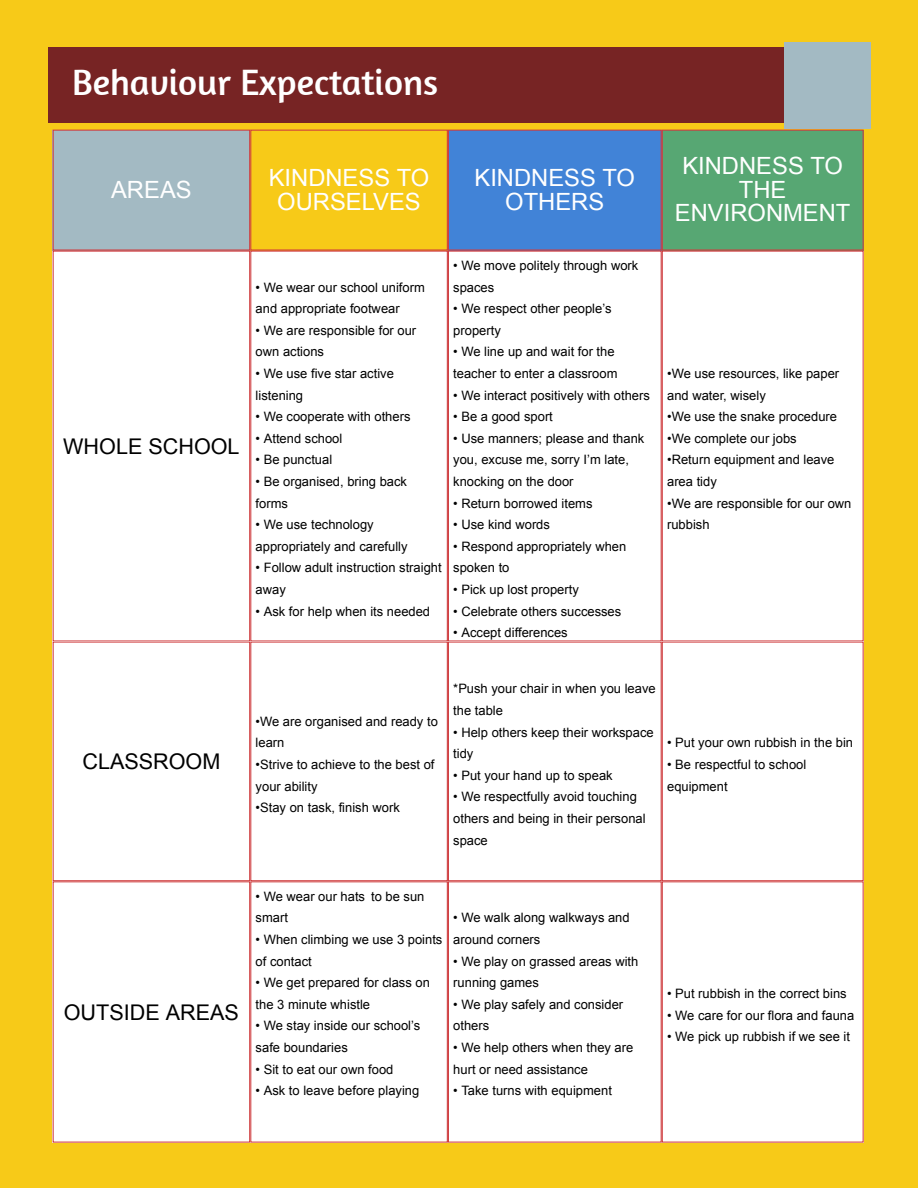
<style>
.page{position:relative;width:918px;height:1188px;background:#f7ca18}
.page>*{position:absolute;margin:0;border:0;box-sizing:border-box;transform-origin:0 0}
.t1{font:36.75px "Amaranth";color:#fff}
.t2{font:23.7px/23.7px "Arial";color:#fff;text-align:center}
.t3{font:21.6px "Arial";color:#000}
.t4{font:12.9px/21.6px "Arial";color:#000}
</style>
<div class="page">
<div style="left:49px;top:48px;width:820px;height:75px;background:#772424"></div>
<div style="left:784px;top:42px;width:86px;height:87px;background:#a3bac3"></div>
<div style="left:53px;top:130px;width:197px;height:121px;background:#a3bac3"></div>
<div style="left:53px;top:130px;width:197px;height:121px;border:1px solid #cf3d3f"></div>
<div style="left:250px;top:130px;width:198px;height:121px;border:1px solid #cf3d3f"></div>
<div style="left:448px;top:130px;width:214px;height:121px;background:#4183d7"></div>
<div style="left:448px;top:130px;width:214px;height:121px;border:1px solid #cf3d3f"></div>
<div style="left:662px;top:130px;width:202px;height:121px;background:#57a773"></div>
<div style="left:662px;top:130px;width:202px;height:121px;border:1px solid #cf3d3f"></div>
<div style="left:53px;top:251px;width:197px;height:391px;background:#fff"></div>
<div style="left:53px;top:251px;width:197px;height:391px;border:1px solid #cf3d3f"></div>
<div style="left:250px;top:251px;width:198px;height:391px;background:#fff"></div>
<div style="left:250px;top:251px;width:198px;height:391px;border:1px solid #cf3d3f"></div>
<div style="left:448px;top:251px;width:214px;height:391px;background:#fff"></div>
<div style="left:448px;top:251px;width:214px;height:391px;border:1px solid #cf3d3f"></div>
<div style="left:662px;top:251px;width:202px;height:391px;background:#fff"></div>
<div style="left:662px;top:251px;width:202px;height:391px;border:1px solid #cf3d3f"></div>
<div style="left:53px;top:642px;width:197px;height:239px;background:#fff"></div>
<div style="left:53px;top:642px;width:197px;height:239px;border:1px solid #cf3d3f"></div>
<div style="left:250px;top:642px;width:198px;height:239px;background:#fff"></div>
<div style="left:250px;top:642px;width:198px;height:239px;border:1px solid #cf3d3f"></div>
<div style="left:448px;top:642px;width:214px;height:239px;background:#fff"></div>
<div style="left:448px;top:642px;width:214px;height:239px;border:1px solid #cf3d3f"></div>
<div style="left:662px;top:642px;width:202px;height:239px;background:#fff"></div>
<div style="left:662px;top:642px;width:202px;height:239px;border:1px solid #cf3d3f"></div>
<div style="left:53px;top:881px;width:197px;height:262px;background:#fff"></div>
<div style="left:53px;top:881px;width:197px;height:262px;border:1px solid #cf3d3f"></div>
<div style="left:250px;top:881px;width:198px;height:262px;background:#fff"></div>
<div style="left:250px;top:881px;width:198px;height:262px;border:1px solid #cf3d3f"></div>
<div style="left:448px;top:881px;width:214px;height:262px;background:#fff"></div>
<div style="left:448px;top:881px;width:214px;height:262px;border:1px solid #cf3d3f"></div>
<div style="left:662px;top:881px;width:202px;height:262px;background:#fff"></div>
<div style="left:662px;top:881px;width:202px;height:262px;border:1px solid #cf3d3f"></div>
<h1 class="t1" style="left:72px;top:61px;width:368px">Behaviour Expectations</h1>
<h2 class="t2" style="left:111px;top:177px;width:82px">AREAS</h2>
<h2 class="t2" style="left:269px;top:165px;width:162px">KINDNESS TO<br>OURSELVES</h2>
<h2 class="t2" style="left:474px;top:165px;width:162px">KINDNESS TO<br>OTHERS</h2>
<h2 class="t2" style="left:675px;top:154px;width:177px">KINDNESS TO<br>THE<br>ENVIRONMENT</h2>
<h3 class="t3" style="left:63px;top:431px;width:178px">WHOLE SCHOOL</h3>
<p class="t4" style="left:256px;top:276px;width:171px">• We wear our school uniform and appropriate footwear</p>
<p class="t4" style="left:256px;top:319px;width:162px">• We are responsible for our own actions</p>
<p class="t4" style="left:256px;top:363px;width:140px">• We use five star active listening</p>
<p class="t4" style="left:256px;top:406px;width:156px">• We cooperate with others</p>
<p class="t4" style="left:256px;top:427px;width:88px">• Attend school</p>
<p class="t4" style="left:256px;top:449px;width:78px">• Be punctual</p>
<p class="t4" style="left:256px;top:471px;width:153px">• Be organised, bring back forms</p>
<p class="t4" style="left:256px;top:514px;width:153px">• We use technology appropriately and carefully</p>
<p class="t4" style="left:256px;top:557px;width:188px">• Follow adult instruction straight away</p>
<p class="t4" style="left:256px;top:600px;width:176px">• Ask for help when its needed</p>
<p class="t4" style="left:453px;top:255px;width:187px">• We move politely through work spaces</p>
<p class="t4" style="left:453px;top:298px;width:160px">• We respect other people’s property</p>
<p class="t4" style="left:453px;top:341px;width:166px">• We line up and wait for the teacher to enter a classroom</p>
<p class="t4" style="left:453px;top:384px;width:198px">• We interact positively with others</p>
<p class="t4" style="left:453px;top:406px;width:101px">• Be a good sport</p>
<p class="t4" style="left:453px;top:427px;width:193px">• Use manners; please and thank you, excuse me, sorry I’m late, knocking on the door</p>
<p class="t4" style="left:453px;top:492px;width:141px">• Return borrowed items</p>
<p class="t4" style="left:453px;top:514px;width:98px">• Use kind words</p>
<p class="t4" style="left:453px;top:535px;width:175px">• Respond appropriately when spoken to</p>
<p class="t4" style="left:453px;top:579px;width:127px">• Pick up lost property</p>
<p class="t4" style="left:453px;top:600px;width:170px">• Celebrate others successes</p>
<p class="t4" style="left:453px;top:622px;width:116px">• Accept differences</p>
<p class="t4" style="left:667px;top:363px;width:174px">•We use resources, like paper and water, wisely</p>
<p class="t4" style="left:667px;top:406px;width:171px">•We use the snake procedure</p>
<p class="t4" style="left:667px;top:427px;width:131px">•We complete our jobs</p>
<p class="t4" style="left:667px;top:449px;width:169px">•Return equipment and leave area tidy</p>
<p class="t4" style="left:667px;top:492px;width:186px">•We are responsible for our own rubbish</p>
<h3 class="t3" style="left:82px;top:747px;width:140px">CLASSROOM</h3>
<p class="t4" style="left:256px;top:710px;width:184px">•We are organised and ready to learn</p>
<p class="t4" style="left:256px;top:754px;width:180px">•Strive to achieve to the best of your ability</p>
<p class="t4" style="left:256px;top:797px;width:146px">•Stay on task, finish work</p>
<p class="t4" style="left:453px;top:678px;width:204px">*Push your chair in when you leave the table</p>
<p class="t4" style="left:453px;top:721px;width:202px">• Help others keep their workspace tidy</p>
<p class="t4" style="left:453px;top:764px;width:161px">• Put your hand up to speak</p>
<p class="t4" style="left:453px;top:786px;width:194px">• We respectfully avoid touching others and being in their personal space</p>
<p class="t4" style="left:667px;top:732px;width:188px">• Put your own rubbish in the bin</p>
<p class="t4" style="left:667px;top:754px;width:141px">• Be respectful to school equipment</p>
<h3 class="t3" style="left:64px;top:997px;width:177px">OUTSIDE AREAS</h3>
<p class="t4" style="left:256px;top:885px;width:170px">• We wear our hats to be sun smart</p>
<p class="t4" style="left:256px;top:929px;width:188px">• When climbing we use 3 points of contact</p>
<p class="t4" style="left:256px;top:972px;width:176px">• We get prepared for class on the 3 minute whistle</p>
<p class="t4" style="left:256px;top:1015px;width:166px">• We stay inside our school’s safe boundaries</p>
<p class="t4" style="left:256px;top:1058px;width:139px">• Sit to eat our own food</p>
<p class="t4" style="left:256px;top:1080px;width:165px">• Ask to leave before playing</p>
<p class="t4" style="left:453px;top:907px;width:178px">• We walk along walkways and around corners</p>
<p class="t4" style="left:453px;top:950px;width:187px">• We play on grassed areas with running games</p>
<p class="t4" style="left:453px;top:993px;width:171px">• We play safely and consider others</p>
<p class="t4" style="left:453px;top:1037px;width:182px">• We help others when they are hurt or need assistance</p>
<p class="t4" style="left:453px;top:1080px;width:160px">• Take turns with equipment</p>
<p class="t4" style="left:667px;top:983px;width:181px">• Put rubbish in the correct bins</p>
<p class="t4" style="left:667px;top:1004px;width:189px">• We care for our flora and fauna</p>
<p class="t4" style="left:667px;top:1026px;width:184px">• We pick up rubbish if we see it</p>
</div>
